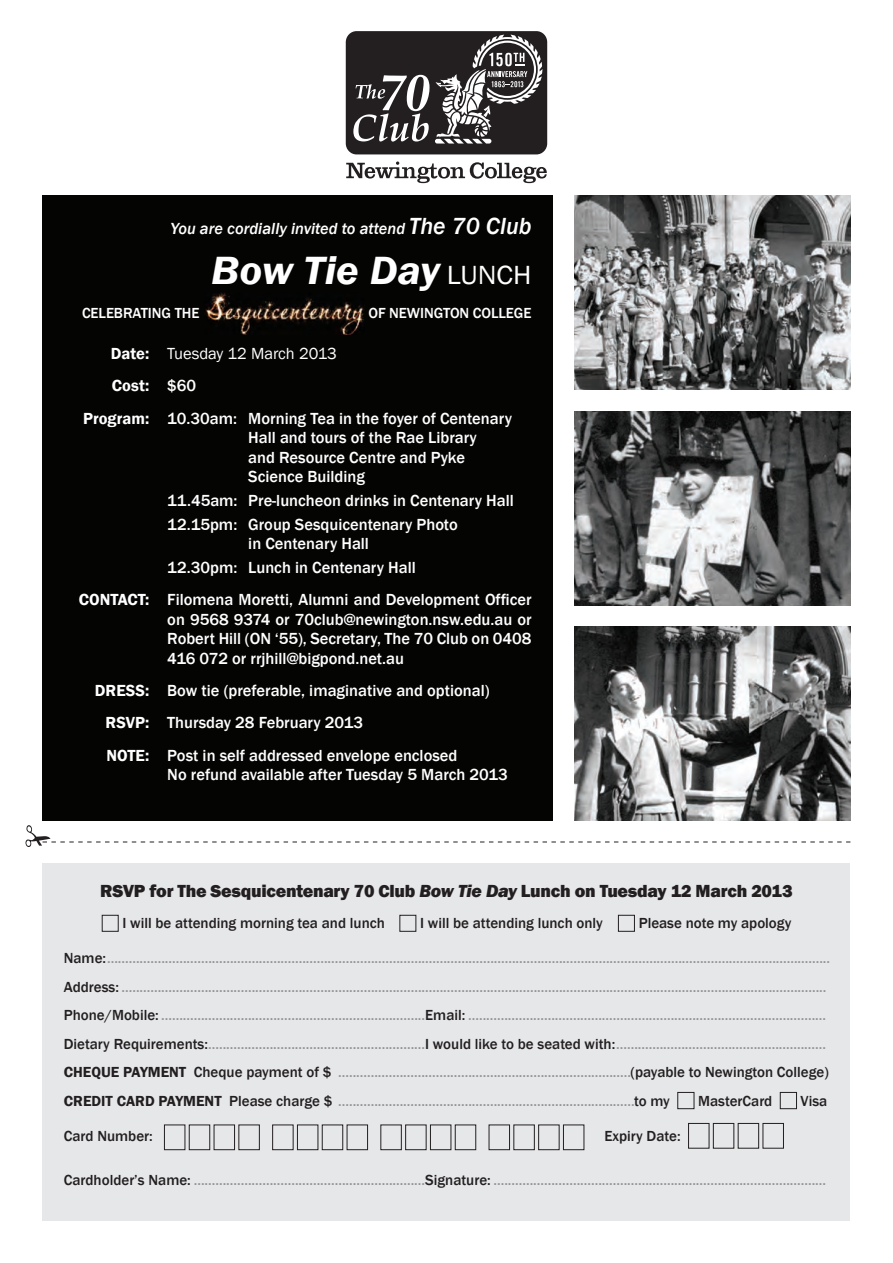
<style>
.page{position:relative;width:893px;height:1263px;background:#fff}
.page>*{position:absolute;margin:0;border:0;box-sizing:border-box;transform-origin:0 0}
.t1{font:italic 600 40.5px "Franklin Gothic";color:#fff;scale:1.06 1}
.t2{font:800 18px "Franklin Gothic";letter-spacing:-.015em;color:#231f20}
.t3{font:500 16.5px/19.5px "Franklin Gothic";color:#fff}
.t4{font:italic 500 16.5px "Franklin Gothic";color:#fff}
.t5{font:16.5px "Franklin Gothic";color:#fff}
.t6{font:600 16.5px "Franklin Gothic";color:#fff}
.t7{font:500 15px/28.7px "Franklin Gothic";color:#939598}
.t8{font:500 15px "Franklin Gothic";color:#231f20}
.t9{font:500 15px "Franklin Gothic";letter-spacing:-.005em;color:#fff}
.s1{font-size:24px}
.s2{font-weight:400;font-style:normal;font-size:27px}
.s3{font-weight:600}
.s4{font-style:italic}
.s5{color:#231f20}
.s6{font-weight:600;color:#231f20}
</style>
<div class="page">
<div style="left:43px;top:196px;width:510px;height:625px;background:#040503"></div>
<div style="left:43px;top:863px;width:807px;height:357px;background:#e6e7e9"></div>
<div style="left:102px;top:915px;width:17px;height:17px;border:1px solid #231f20"></div>
<div style="left:399px;top:915px;width:17px;height:17px;border:1px solid #231f20"></div>
<div style="left:618px;top:915px;width:17px;height:17px;border:1px solid #231f20"></div>
<div style="left:677px;top:1092px;width:17px;height:17px;border:1px solid #231f20"></div>
<div style="left:780px;top:1092px;width:17px;height:17px;border:1px solid #231f20"></div>
<div style="left:164px;top:1124px;width:21px;height:26px;border:1px solid #231f20"></div>
<div style="left:189px;top:1124px;width:21px;height:26px;border:1px solid #231f20"></div>
<div style="left:214px;top:1124px;width:21px;height:26px;border:1px solid #231f20"></div>
<div style="left:238px;top:1124px;width:22px;height:26px;border:1px solid #231f20"></div>
<div style="left:272px;top:1124px;width:21px;height:26px;border:1px solid #231f20"></div>
<div style="left:297px;top:1124px;width:21px;height:26px;border:1px solid #231f20"></div>
<div style="left:322px;top:1124px;width:21px;height:26px;border:1px solid #231f20"></div>
<div style="left:347px;top:1124px;width:21px;height:26px;border:1px solid #231f20"></div>
<div style="left:380px;top:1124px;width:22px;height:26px;border:1px solid #231f20"></div>
<div style="left:405px;top:1124px;width:21px;height:26px;border:1px solid #231f20"></div>
<div style="left:430px;top:1124px;width:21px;height:26px;border:1px solid #231f20"></div>
<div style="left:455px;top:1124px;width:21px;height:26px;border:1px solid #231f20"></div>
<div style="left:489px;top:1124px;width:21px;height:26px;border:1px solid #231f20"></div>
<div style="left:513px;top:1124px;width:22px;height:26px;border:1px solid #231f20"></div>
<div style="left:538px;top:1124px;width:21px;height:26px;border:1px solid #231f20"></div>
<div style="left:563px;top:1124px;width:21px;height:26px;border:1px solid #231f20"></div>
<div style="left:688px;top:1123px;width:21px;height:25px;border:1px solid #231f20"></div>
<div style="left:713px;top:1123px;width:21px;height:25px;border:1px solid #231f20"></div>
<div style="left:738px;top:1123px;width:21px;height:25px;border:1px solid #231f20"></div>
<div style="left:763px;top:1123px;width:21px;height:25px;border:1px solid #231f20"></div>
<svg style="left:26px;top:825px;width:824px;height:22px"></svg>
<img style="left:574px;top:196px;width:276px;height:193px">
<img style="left:574px;top:411px;width:276px;height:194px">
<img style="left:574px;top:627px;width:276px;height:194px">
<img style="left:205px;top:293px;width:159px;height:42px">
<svg style="left:346px;top:161px;width:201px;height:22px"></svg>
<svg style="left:346px;top:31px;width:201px;height:123px;background:#4b4848"></svg>
<p class="t4" style="left:171px;top:218px;width:362px">You are cordially invited to attend <span class="s1">The 70 Club</span></p>
<h1 class="t1" style="left:211px;top:244px;width:304px">Bow Tie Day <span class="s2">lunch</span></h1>
<p class="t9" style="left:82px;top:304px;width:117px">celebrating the</p>
<p class="t9" style="left:368px;top:304px;width:163px">of Newington College</p>
<p class="t5" style="left:111px;top:343px;width:228px"><span class="s3">Date:</span> Tuesday 12 March 2013</p>
<p class="t6" style="left:64px;top:376px;width:31px">C</p>
<p class="t3" style="left:83px;top:370px;width:430px;line-height:32.2px;text-indent:39px"><span class="s3">ost:</span> $60<br><span class="s3">Program:</span> 10.30am: Morning Tea in the foyer of Centenary</p>
<p class="t3" style="left:248px;top:428px;width:230px">Hall and tours of the Rae Library and Resource Centre and Pyke<br>Science Building</p>
<p class="t3" style="left:167px;top:489px;width:348px;line-height:23.7px">11.45am: Pre-luncheon drinks in Centenary Hall<br>12.15pm: G roup Sesquicentenary Photo</p>
<p class="t3" style="left:167px;top:532px;width:250px;line-height:23.7px;text-indent:81px">in Centenary Hall<br>12.30pm: L unch in Centenary Hall</p>
<p class="t3" style="left:167px;top:590px;width:366px;text-align:justify;text-indent:-104px"><span class="s3">CONTACT:</span> Filomena Moretti, Alumni and Development Officer on 9568 9374 or 70club@newington.nsw.edu.au or Robert Hill (ON ‘55), Secretary, The 70 Club on 0408<br>416 072 or rrjhill@bigpond.net.au</p>
<p class="t3" style="left:106px;top:675px;width:386px;line-height:32.2px;text-indent:-11px"><span class="s3">dress:</span> Bow tie (preferable, imaginative and optional)<br><span class="s3">RSVP:</span> Thursday 28 February 2013<br><span class="s3">NOTE:</span> Post in self addressed envelope enclosed</p>
<p class="t3" style="left:167px;top:765px;width:342px">No refund available after Tuesday 5 March 2013</p>
<p class="t2" style="left:100px;top:879px;width:694px">RSVP for The Sesquicentenary 70 Club <span class="s4">Bow Tie Day</span> Lunch on Tuesday 12 March 2013</p>
<p class="t8" style="left:122px;top:913px;width:264px">I will be attending morning tea and lunch</p>
<p class="t8" style="left:420px;top:913px;width:184px">I will be attending lunch only</p>
<p class="t8" style="left:639px;top:913px;width:154px">Please note my apology</p>
<p class="t7" style="left:64px;top:944px;width:768px"><span class="s5">Name:</span>........................................................................................................................................................................................................<br><span class="s5">Address:</span> ...................................................................................................................................................................................................<br><span class="s5">Phone/Mobile:</span> .........................................................................<span class="s5">Email:</span> ...................................................................................................<br><span class="s5">Dietary Requirements:</span>............................................................<span class="s5">I would like to be seated with:</span>.......................................................... <span class="s6">cheque PAYMENT</span> <span class="s5">Cheque payment of $</span> .................................................................................<span class="s5">(payable to Newington College)<br></span><span class="s6">CREDIT CARD PAYMENT</span> <span class="s5">Please charge $</span> ..................................................................................<span class="s5">to my</span></p>
<p class="t8" style="left:698px;top:1092px;width:76px">MasterCard</p>
<p class="t8" style="left:801px;top:1092px;width:28px">Visa</p>
<p class="t8" style="left:64px;top:1127px;width:91px">Card Number:</p>
<p class="t8" style="left:604px;top:1127px;width:78px">Expiry Date:</p>
<p class="t7" style="left:64px;top:1165px;width:764px"><span class="s5">Cardholder’s Name:</span> ................................................................<span class="s5">Signature:</span> ............................................................................................</p>
</div>
